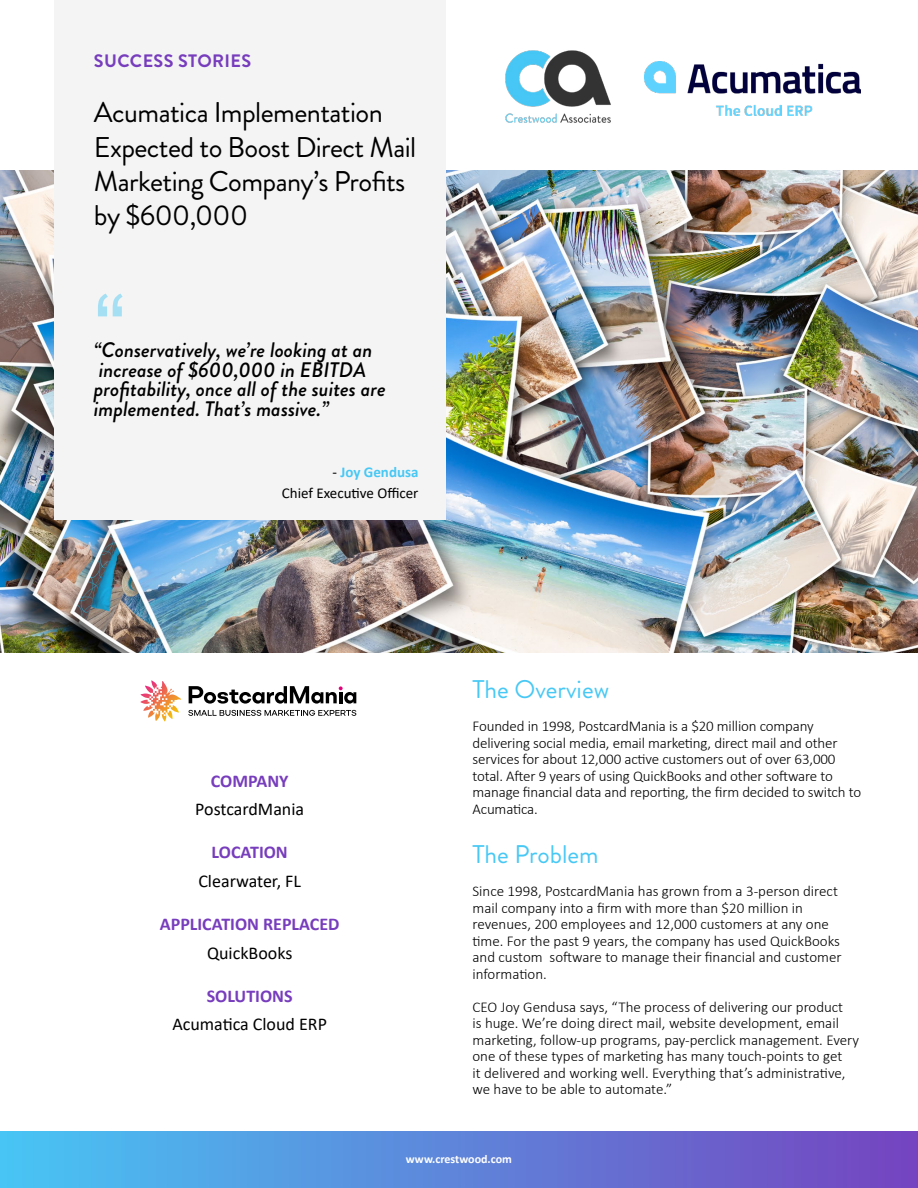
<style>
.page{position:relative;width:918px;height:1188px;background:#fff}
.page>*{position:absolute;margin:0;border:0;box-sizing:border-box;transform-origin:0 0}
.t1{font:97.5px "Arial";color:#47c8f5}
.t2{font:28.5px/34.2px "Brandon Grotesque";letter-spacing:-.02em;color:#000}
.t3{font:25.5px "Brandon Grotesque";color:#47c8f5}
.t4{font:italic 500 21px/19.5px "Brandon Grotesque";color:#000}
.t5{font:18px "Calibri";color:#000}
.t6{font:700 18px "Calibri";color:#773dbd}
.t7{font:700 18px "Brandon Grotesque";letter-spacing:.02em;color:#773dbd}
.t8{font:300 15px/16.5px "Calibri";color:#000}
.t9{font:15px/21.6px "Calibri";color:#000;text-align:right}
.t10{font:700 12px "Calibri";color:#fff}
.s1{font-weight:700;color:#47c8f5}
</style>
<div class="page">
<img style="left:0;top:171px;width:918px;height:481px">
<div style="left:54px;top:0;width:392px;height:519px;background:#f4f4f4"></div>
<div style="left:0;top:1132px;width:918px;height:56px;background:linear-gradient(to right,#48c5f4,#7543bf)"></div>
<img style="left:505px;top:50px;width:106px;height:73px">
<img style="left:644px;top:62px;width:216px;height:54px">
<svg style="left:188px;top:710px;width:168px;height:6px"></svg>
<svg style="left:189px;top:686px;width:167px;height:18px"></svg>
<svg style="left:141px;top:680px;width:40px;height:42px"></svg>
<p class="t7" style="left:94px;top:49px;width:159px">SUCCESS STORIES</p>
<h2 class="t2" style="left:94px;top:96px;width:324px">Acumatica Implementation<br>Expected to Boost Direct Mail<br>Marketing Company’s Profits by $600,000</h2>
<h1 class="t1" style="left:94px;top:263px;width:34px">“</h1>
<h3 class="t4" style="left:94px;top:340px;width:293px">“Conservatively, we’re looking at an increase of $600,000 in EBITDA profitability, once all of the suites are implemented. That’s massive.”</h3>
<p class="t9" style="left:282px;top:460px;width:138px">- <span class="s1">Joy Gendusa<br></span>Chief Executive Officer</p>
<p class="t6" style="left:211px;top:768px;width:79px">COMPANY</p>
<p class="t5" style="left:195px;top:797px;width:110px">PostcardMania</p>
<p class="t6" style="left:212px;top:840px;width:78px">LOCATION</p>
<p class="t5" style="left:198px;top:868px;width:104px">Clearwater, FL</p>
<p class="t6" style="left:160px;top:911px;width:181px">APPLICATION REPLACED</p>
<p class="t5" style="left:207px;top:940px;width:87px">QuickBooks</p>
<p class="t6" style="left:207px;top:983px;width:87px">SOLUTIONS</p>
<p class="t5" style="left:172px;top:1012px;width:156px">Acumatica Cloud ERP</p>
<h3 class="t3" style="left:472px;top:672px;width:138px">The Overview</h3>
<p class="t8" style="left:472px;top:718px;width:390px">Founded in 1998, PostcardMania is a $20 million company delivering social media, email marketing, direct mail and other services for about 12,000 active customers out of over 63,000 total. After 9 years of using QuickBooks and other software to manage financial data and reporting, the firm decided to switch to Acumatica.</p>
<h3 class="t3" style="left:472px;top:837px;width:128px">The Problem</h3>
<p class="t8" style="left:472px;top:883px;width:371px">Since 1998, PostcardMania has grown from a 3-person direct mail company into a firm with more than $20 million in revenues, 200 employees and 12,000 customers at any one time. For the past 9 years, the company has used QuickBooks and custom software to manage their financial and customer information.</p>
<p class="t8" style="left:472px;top:998px;width:388px">CEO Joy Gendusa says, “The process of delivering our product<br>is huge. We’re doing direct mail, website development, email marketing, follow-up programs, pay-perclick management. Every one of these types of marketing has many touch-points to get<br>it delivered and working well. Everything that’s administrative, we have to be able to automate.”</p>
<p class="t10" style="left:406px;top:1150px;width:108px">www.crestwood.com</p>
</div>
